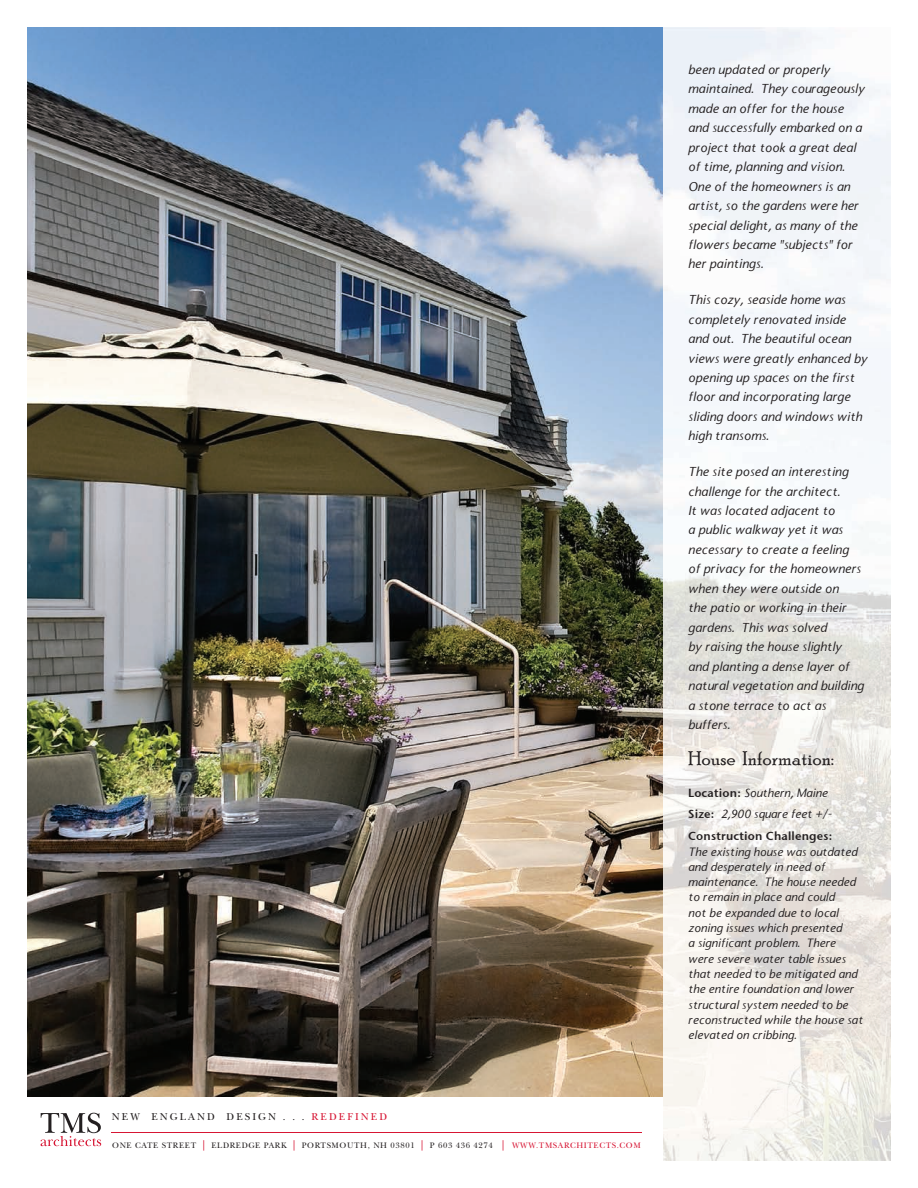
<style>
.page{position:relative;width:918px;height:1188px;background:#fff}
.page>*{position:absolute;margin:0;border:0;box-sizing:border-box;transform-origin:0 0}
.t1{font:19.8px "Poor Richard";letter-spacing:.01em;color:#231f20}
.t2{font:italic 12.6px/19.5px "Stone Sans";letter-spacing:.015em;color:#231f20}
.t3{font:italic 11.7px/15.3px "Stone Sans";letter-spacing:.015em;color:#231f20}
.t4{font:11.7px "Stone Sans Sem ITCTT Semi";letter-spacing:.015em;color:#231f20}
.t5{font:10.35px "New Baskerville";letter-spacing:.2em;color:#231f20}
.t6{font:8.4px "New Baskerville";letter-spacing:.075em;color:#231f20}
.s1{color:#d71634}
.s2{font-size:10.35px;color:#d71634}
.s3{font-family:"Stone Sans Sem ITCTT Semi";font-style:normal}
</style>
<div class="page">
<img style="left:27px;top:27px;width:864px;height:1134px">
<div style="left:27px;top:1097px;width:636px;height:64px;background:#fff"></div>
<hr style="left:111px;top:1132px;width:531px;height:1px;background:#d71634">
<svg style="left:41px;top:1113px;width:60px;height:33px"></svg>
<p class="t5" style="left:112px;top:1110px;width:277px">NEW ENGLAND DESIGN . . . <span class="s1">REDEFINED</span></p>
<p class="t6" style="left:112px;top:1140px;width:530px">ONE CATE STREET <span class="s2">|</span> ELDREDGE PARK <span class="s2">|</span> PORTSMOUTH, NH 03801 <span class="s2">|</span> P 603 436 4274 <span class="s2">|</span> <span class="s1">WWW.TMSARCHITECTS.COM</span></p>
<p class="t2" style="left:688px;top:60px;width:178px">been updated or properly maintained. They courageously made an offer for the house and successfully embarked on a project that took a great deal of time, planning and vision.<br>One of the homeowners is an artist, so the gardens were her special delight, as many of the flowers became "subjects" for her paintings.</p>
<p class="t2" style="left:688px;top:291px;width:181px">This cozy, seaside home was completely renovated inside and out. The beautiful ocean views were greatly enhanced by opening up spaces on the first floor and incorporating large sliding doors and windows with high transoms.</p>
<p class="t2" style="left:688px;top:463px;width:177px">The site posed an interesting challenge for the architect.<br>It was located adjacent to<br>a public walkway yet it was necessary to create a feeling<br>of privacy for the homeowners when they were outside on<br>the patio or working in their gardens. This was solved<br>by raising the house slightly and planting a dense layer of natural vegetation and building a stone terrace to act as buffers.</p>
<h1 class="t1" style="left:688px;top:747px;width:147px">House Information:</h1>
<p class="t3" style="left:688px;top:782px;width:145px;line-height:21.8px"><span class="s3">Location:</span> Southern, Maine<br><span class="s3">Size:</span> 2,900 square feet +/-</p>
<p class="t4" style="left:688px;top:829px;width:146px">Construction Challenges:</p>
<p class="t3" style="left:688px;top:844px;width:176px">The existing house was outdated and desperately in need of maintenance. The house needed to remain in place and could<br>not be expanded due to local zoning issues which presented<br>a significant problem. There were severe water table issues that needed to be mitigated and the entire foundation and lower structural system needed to be reconstructed while the house sat elevated on cribbing.</p>
</div>
